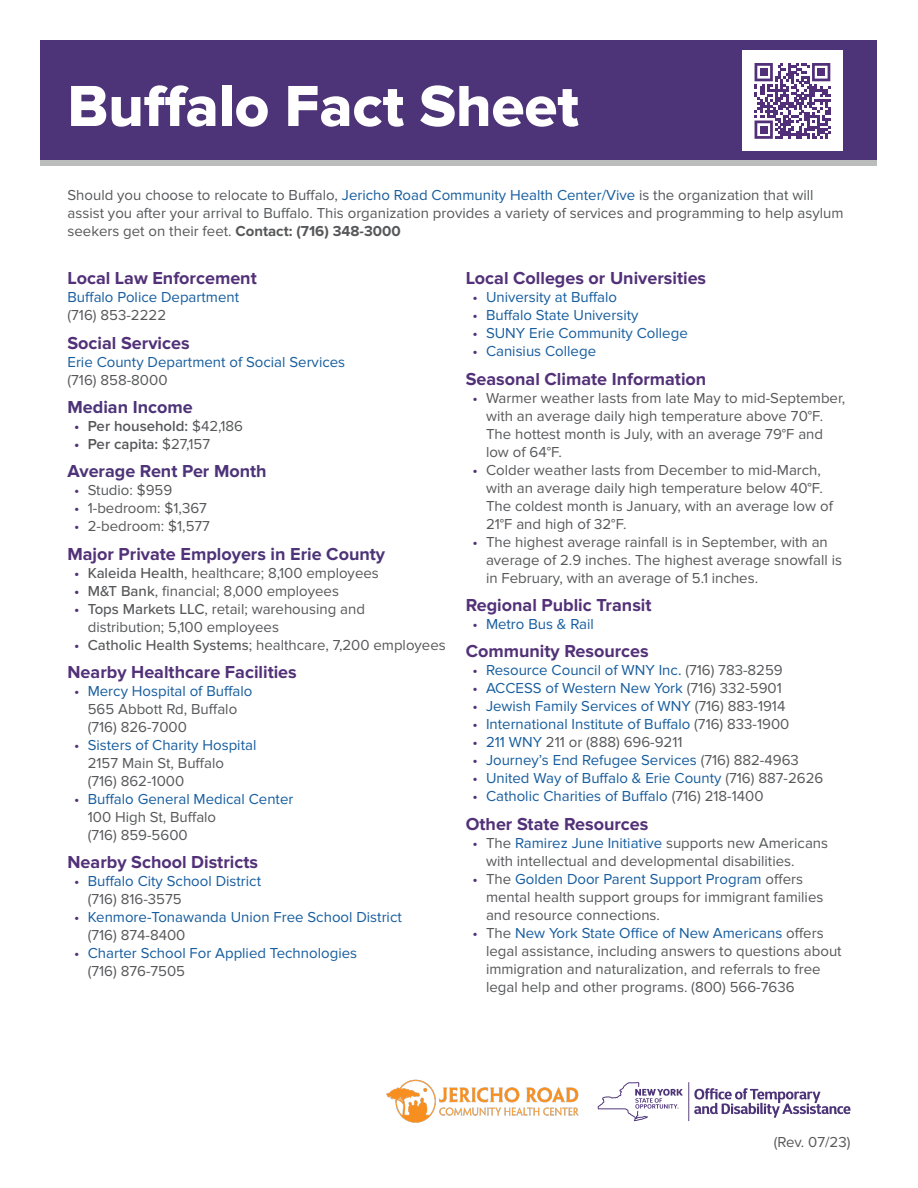
<style>
.page{position:relative;width:918px;height:1188px;background:#fff}
.page>*{position:absolute;margin:0;border:0;box-sizing:border-box;transform-origin:0 0}
.t1{font:60px "Proxima Nova Extrabld";color:#fff}
.t2{font:700 18px "Proxima Nova";color:#523178}
.t3{font:700 18px "Proxima Nova";color:#4d3378}
.t4{font:15px/18px "Proxima Nova";color:#57585a}
.t5{font:15px/18px "Proxima Nova";color:#175d9e}
.t6{font:600 15px "Proxima Nova";color:#57585a}
.s1{color:#175d9e}
.s2{font-weight:700}
.s3{color:#4d3378}
.s4{font-weight:400}
.s5{color:#523178}
.s6{font-weight:500;color:#4d3378}
.s7{font-weight:500}
.s8{color:#57585a}
</style>
<div class="page">
<div style="left:40px;top:40px;width:838px;height:123px;background:#4d3378"></div>
<div style="left:40px;top:160px;width:838px;height:6px;background:#bbbcbc"></div>
<div style="left:742px;top:51px;width:101px;height:100px;background:#fff"></div>
<svg style="left:755px;top:63px;width:75px;height:76px"></svg>
<div style="left:760px;top:68px;width:8px;height:8px;background:#513079"></div>
<div style="left:817px;top:68px;width:8px;height:8px;background:#513079"></div>
<div style="left:760px;top:126px;width:8px;height:8px;background:#513079"></div>
<img style="left:386px;top:1079px;width:193px;height:44px">
<svg style="left:694px;top:1088px;width:157px;height:30px"></svg>
<hr style="left:688px;top:1082px;width:1px;height:39px;background:#4d3378">
<svg style="left:598px;top:1082px;width:85px;height:39px"></svg>
<h1 class="t1" style="left:68px;top:71px;width:513px">Buffalo Fact Sheet</h1>
<p class="t4" style="left:68px;top:186px;width:778px">Should you choose to relocate to Buffalo, <span class="s1">Jericho Road Community Health Center/Vive</span> is the organization that will assist you after your arrival to Buffalo. This organization provides a variety of services and programming to help asylum seekers get on their feet. <span class="s2">Contact: (716) 348-3000</span></p>
<p class="t2" style="left:68px;top:268px;width:191px">Local Law Enforcement</p>
<p class="t5" style="left:68px;top:288px;width:173px">Buffalo Police Department</p>
<p class="t4" style="left:68px;top:306px;width:100px">(716) 853-2222</p>
<p class="t2" style="left:68px;top:332px;width:124px">Social Services</p>
<p class="t5" style="left:68px;top:353px;width:279px">Erie County Department of Social Services</p>
<p class="t4" style="left:68px;top:371px;width:102px">(716) 858-8000</p>
<p class="t3" style="left:68px;top:397px;width:127px">Median Income</p>
<p class="t6" style="left:74px;top:417px;width:170px"><span class="s3">•</span> Per household: <span class="s4">$42,186</span></p>
<p class="t6" style="left:74px;top:435px;width:137px"><span class="s3">•</span> Per capita: <span class="s4">$27,157</span></p>
<p class="t3" style="left:68px;top:461px;width:201px">Average Rent Per Month</p>
<p class="t4" style="left:74px;top:482px;width:100px"><span class="s3">•</span> Studio: $959</p>
<p class="t4" style="left:74px;top:500px;width:134px"><span class="s3">•</span> 1-bedroom: $1,367</p>
<p class="t4" style="left:74px;top:518px;width:137px"><span class="s3">•</span> 2-bedroom: $1,577</p>
<p class="t3" style="left:68px;top:543px;width:319px"><span class="s5">Major Private E</span>mployers in Erie County</p>
<p class="t4" style="left:74px;top:564px;width:306px"><span class="s6">•</span> <span class="s7">Kaleida Health</span>, healthcare; 8,100 employees</p>
<p class="t4" style="left:74px;top:582px;width:266px"><span class="s6">•</span> <span class="s7">M&amp;T Bank</span>, financial; 8,000 employees</p>
<p class="t4" style="left:88px;top:600px;width:279px;text-indent:-14px"><span class="s6">•</span> <span class="s7">Tops Markets LLC</span>, retail; warehousing and distribution; 5,100 employees</p>
<p class="t4" style="left:74px;top:636px;width:373px"><span class="s6">•</span> <span class="s7">Catholic Health Systems</span>; healthcare, 7,200 employees</p>
<p class="t2" style="left:68px;top:662px;width:231px">Nearby Healthcare Facilities</p>
<p class="t4" style="left:88px;top:682px;width:166px;text-indent:-14px"><span class="s3">•</span> <span class="s1">Mercy Hospital of Buffalo<br></span>565 Abbott Rd, Buffalo (716) 826-7000</p>
<p class="t4" style="left:88px;top:736px;width:170px;text-indent:-14px"><span class="s3">•</span> <span class="s1">Sisters of Charity Hospital<br></span>2157 Main St, Buffalo (716) 862-1000</p>
<p class="t4" style="left:88px;top:790px;width:207px;text-indent:-14px"><span class="s3">•</span> <span class="s1">Buffalo General Medical Center<br></span>100 High St, Buffalo<br>(716) 859-5600</p>
<p class="t2" style="left:68px;top:852px;width:192px">Nearby School Districts</p>
<p class="t5" style="left:88px;top:873px;width:175px;text-indent:-14px"><span class="s3">•</span> Buffalo City School District <span class="s8">(716) 816-3575</span></p>
<p class="t5" style="left:88px;top:909px;width:316px;text-indent:-14px"><span class="s3">•</span> Kenmore-Tonawanda Union Free School District <span class="s8">(716) 874-8400</span></p>
<p class="t5" style="left:88px;top:945px;width:271px;text-indent:-14px"><span class="s3">•</span> Charter School For Applied Technologies <span class="s8">(716) 876-7505</span></p>
<p class="t2" style="left:466px;top:268px;width:242px">Local Colleges or Universities</p>
<p class="t5" style="left:472px;top:288px;width:146px"><span class="s3">•</span> University at Buffalo</p>
<p class="t5" style="left:472px;top:306px;width:168px"><span class="s3">•</span> Buffalo State University</p>
<p class="t5" style="left:472px;top:324px;width:217px"><span class="s3">•</span> SUNY Erie Community College</p>
<p class="t5" style="left:472px;top:342px;width:125px"><span class="s3">•</span> Canisius College</p>
<p class="t2" style="left:466px;top:368px;width:242px">Seasonal Climate Information</p>
<p class="t4" style="left:486px;top:389px;width:361px;text-indent:-14px"><span class="s3">•</span> Warmer weather lasts from late May to mid-September, with an average daily high temperature above 70°F.<br>The hottest month is July, with an average 79°F and low of 64°F.</p>
<p class="t4" style="left:486px;top:461px;width:348px;text-indent:-14px"><span class="s3">•</span> Colder weather lasts from December to mid-March, with an average daily high temperature below 40°F.<br>The coldest month is January, with an average low of 21°F and high of 32°F.</p>
<p class="t4" style="left:486px;top:533px;width:358px;text-indent:-14px"><span class="s3">•</span> The highest average rainfall is in September, with an average of 2.9 inches. The highest average snowfall is in February, with an average of 5.1 inches.</p>
<p class="t2" style="left:466px;top:595px;width:187px">Regional Public Transit</p>
<p class="t5" style="left:472px;top:615px;width:123px"><span class="s3">•</span> Metro Bus &amp; Rail</p>
<p class="t2" style="left:466px;top:641px;width:185px">Community Resources</p>
<p class="t5" style="left:472px;top:662px;width:312px"><span class="s3">•</span> Resource Council of WNY Inc. <span class="s8">(716) 783-8259</span></p>
<p class="t5" style="left:472px;top:680px;width:311px"><span class="s3">•</span> ACCESS of Western New York <span class="s8">(716) 332-5901</span></p>
<p class="t5" style="left:472px;top:698px;width:314px"><span class="s3">•</span> Jewish Family Services of WNY <span class="s8">(716) 883-1914</span></p>
<p class="t5" style="left:472px;top:716px;width:318px"><span class="s3">•</span> International Institute of Buffalo <span class="s8">(716) 833-1900</span></p>
<p class="t4" style="left:472px;top:734px;width:212px"><span class="s3">•</span> <span class="s1">211 WNY</span> 211 or (888) 696-9211</p>
<p class="t5" style="left:472px;top:752px;width:328px"><span class="s3">•</span> Journey’s End Refugee Services <span class="s8">(716) 882-4963</span></p>
<p class="t5" style="left:472px;top:770px;width:352px"><span class="s3">•</span> United Way of Buffalo &amp; Erie County <span class="s8">(716) 887-2626</span></p>
<p class="t5" style="left:472px;top:788px;width:293px"><span class="s3">•</span> Catholic Charities of Buffalo <span class="s8">(716) 218-1400</span></p>
<p class="t2" style="left:466px;top:813px;width:184px">Other State Resources</p>
<p class="t4" style="left:486px;top:834px;width:344px;text-indent:-14px"><span class="s3">•</span> The <span class="s1">Ramirez June Initiative</span> supports new Americans with intellectual and developmental disabilities.</p>
<p class="t4" style="left:486px;top:870px;width:339px;text-indent:-14px"><span class="s3">•</span> The <span class="s1">Golden Door Parent Support Program</span> offers mental health support groups for immigrant families and resource connections.</p>
<p class="t4" style="left:486px;top:924px;width:357px;text-indent:-14px"><span class="s3">•</span> The <span class="s1">New York State Office of New Americans</span> offers legal assistance, including answers to questions about immigration and naturalization, and referrals to free legal help and other programs. (800) 566-7636</p>
<p class="t4" style="left:774px;top:1133px;width:78px">(Rev. 07/23)</p>
</div>
